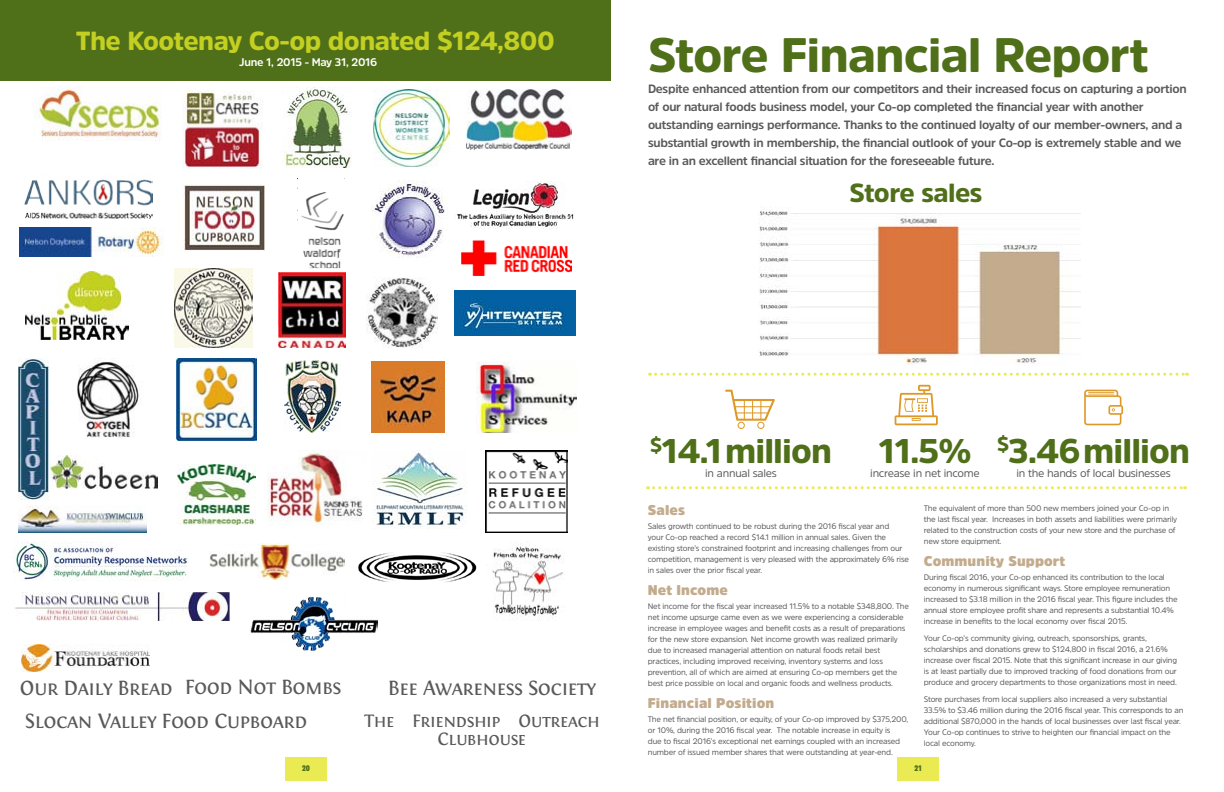
<style>
.page{position:relative;width:1224px;height:792px;background:#fff}
.page>*{position:absolute;margin:0;border:0;box-sizing:border-box;transform-origin:0 0}
.t1{font:900 48px "Amsi Pro";letter-spacing:-.02em;color:#4f6f19}
.t2{font:900 34px "Amsi Pro";letter-spacing:-.025em;color:#4f6f19}
.t3{font:900 26px "Amsi Pro";letter-spacing:-.02em;color:#c3cf21}
.t4{font:900 26px "Amsi Pro";letter-spacing:-.02em;color:#4f6f19}
.t5{font:21.6px "Fontin Small Caps";letter-spacing:-.025em;color:#58595b}
.t6{font:18.9px/18px "Fontin Small Caps";letter-spacing:-.025em;color:#58595b;text-align:center}
.t7{font:900 14px "Amsi Pro";letter-spacing:.01em;color:#c3ab8d}
.t8{font:700 12px/18px "Amsi Pro";letter-spacing:-.025em;color:#58595b}
.t9{font:11px "Amsi Pro";letter-spacing:-.025em;color:#58595b}
.t10{font:700 11px "Amsi Pro";letter-spacing:-.025em;color:#fff}
.t11{font:8px/11px "Amsi Pro";letter-spacing:-.025em;color:#58595b}
.t12{font:900 8px "Amsi Pro Cond";color:#4f6f19}
</style>
<div class="page">
<div style="left:285px;top:757px;width:42px;height:23px;background:#eaeb52"></div>
<div style="left:897px;top:757px;width:42px;height:23px;background:#eaeb52"></div>
<div style="left:0;top:0;width:611px;height:81px;background:#4f6f19"></div>
<img style="left:183px;top:184px;width:82px;height:67px">
<img style="left:51px;top:455px;width:107px;height:34px">
<img style="left:358px;top:552px;width:119px;height:30px">
<div style="left:373px;top:580px;width:86px;height:17px;background:#fff;border-radius:50%"></div>
<img style="left:374px;top:450px;width:93px;height:79px">
<img style="left:77px;top:362px;width:64px;height:76px">
<img style="left:486px;top:450px;width:81px;height:82px">
<img style="left:36px;top:87px;width:125px;height:54px">
<img style="left:466px;top:90px;width:105px;height:59px">
<img style="left:374px;top:89px;width:75px;height:78px">
<img style="left:183px;top:91px;width:80px;height:78px">
<img style="left:24px;top:179px;width:128px;height:39px">
<img style="left:250px;top:596px;width:128px;height:54px">
<img style="left:20px;top:227px;width:144px;height:29px">
<img style="left:281px;top:87px;width:71px;height:80px">
<img style="left:492px;top:541px;width:72px;height:80px">
<img style="left:25px;top:271px;width:104px;height:68px">
<img style="left:178px;top:464px;width:77px;height:61px">
<img style="left:13px;top:541px;width:176px;height:40px">
<img style="left:19px;top:359px;width:29px;height:141px">
<img style="left:21px;top:644px;width:128px;height:28px">
<img style="left:476px;top:361px;width:100px;height:71px">
<img style="left:456px;top:181px;width:118px;height:48px">
<img style="left:19px;top:506px;width:127px;height:26px">
<img style="left:367px;top:277px;width:70px;height:70px">
<img style="left:455px;top:290px;width:121px;height:45px">
<img style="left:15px;top:593px;width:214px;height:27px">
<img style="left:371px;top:361px;width:73px;height:71px">
<img style="left:174px;top:268px;width:78px;height:79px">
<img style="left:279px;top:273px;width:67px;height:75px">
<img style="left:297px;top:178px;width:48px;height:90px">
<img style="left:371px;top:181px;width:74px;height:77px">
<img style="left:268px;top:450px;width:95px;height:76px">
<img style="left:176px;top:359px;width:80px;height:81px">
<img style="left:462px;top:241px;width:110px;height:35px">
<img style="left:285px;top:360px;width:56px;height:73px">
<img style="left:209px;top:543px;width:135px;height:36px">
<svg style="left:648px;top:486px;width:538px;height:3px"></svg>
<svg style="left:650px;top:373px;width:537px;height:3px"></svg>
<svg style="left:895px;top:385px;width:43px;height:40px"></svg>
<svg style="left:725px;top:390px;width:50px;height:39px"></svg>
<svg style="left:1084px;top:390px;width:39px;height:35px"></svg>
<img style="left:758px;top:209px;width:322px;height:156px">
<h3 class="t3" style="left:76px;top:23px;width:481px">The Kootenay Co-op donated $124,800</h3>
<h1 class="t1" style="left:648px;top:22px;width:502px">Store Financial Report</h1>
<p class="t8" style="left:648px;top:80px;width:540px">Despite enhanced attention from our competitors and their increased focus on capturing a portion of our natural foods business model, your Co-op completed the financial year with another outstanding earnings performance. Thanks to the continued loyalty of our member-owners, and a substantial growth in membership, the financial outlook of your Co-op is extremely stable and we are in an excellent financial situation for the foreseeable future.</p>
<h3 class="t10" style="left:239px;top:55px;width:140px">June 1, 2015 - May 31, 2016</h3>
<h3 class="t4" style="left:850px;top:175px;width:135px">Store sales</h3>
<h3 class="t5" style="left:20px;top:676px;width:323px">Our Daily Bread Food Not Bombs</h3>
<h3 class="t5" style="left:388px;top:675px;width:209px">Bee Awareness Society</h3>
<h3 class="t6" style="left:364px;top:712px;width:237px">The Friendship Outreach<br>Clubhouse</h3>
<h3 class="t5" style="left:25px;top:709px;width:284px">Slocan Valley Food Cupboard</h3>
<h2 class="t2" style="left:879px;top:427px;width:313px">11.5% <sup>$</sup>3.46million</h2>
<h3 class="t9" style="left:1016px;top:465px;width:156px">in the hands of local businesses</h3>
<h2 class="t2" style="left:650px;top:427px;width:184px"><sup>$</sup>14.1million</h2>
<h3 class="t9" style="left:705px;top:465px;width:73px">in annual sales</h3>
<h3 class="t9" style="left:870px;top:465px;width:111px">increase in net income</h3>
<h3 class="t7" style="left:648px;top:500px;width:39px">Sales</h3>
<p class="t11" style="left:648px;top:521px;width:263px">Sales growth continued to be robust during the 2016 fiscal year and<br>your Co-op reached a record $14.1 million in annual sales. Given the existing store’s constrained footprint and increasing challenges from our competition, management is very pleased with the approximately 6% rise in sales over the prior fiscal year.</p>
<h3 class="t7" style="left:648px;top:580px;width:81px">Net Income</h3>
<p class="t11" style="left:648px;top:601px;width:263px">Net income for the fiscal year increased 11.5% to a notable $348,800. The net income upsurge came even as we were experiencing a considerable increase in employee wages and benefit costs as a result of preparations for the new store expansion. Net income growth was realized primarily due to increased managerial attention on natural foods retail best practices, including improved receiving, inventory systems and loss prevention, all of which are aimed at ensuring Co-op members get the best price possible on local and organic foods and wellness products.</p>
<h3 class="t7" style="left:648px;top:693px;width:128px">Financial Position</h3>
<p class="t11" style="left:648px;top:714px;width:262px">The net financial position, or equity, of your Co-op improved by $375,200, or 10%, during the 2016 fiscal year. The notable increase in equity is<br>due to fiscal 2016’s exceptional net earnings coupled with an increased number of issued member shares that were outstanding at year-end.</p>
<p class="t11" style="left:924px;top:502px;width:255px">The equivalent of more than 500 new members joined your Co-op in the last fiscal year. Increases in both assets and liabilities were primarily related to the construction costs of your new store and the purchase of new store equipment.</p>
<h3 class="t7" style="left:924px;top:551px;width:143px">Community Support</h3>
<p class="t11" style="left:924px;top:571px;width:255px">During fiscal 2016, your Co-op enhanced its contribution to the local economy in numerous significant ways. Store employee remuneration increased to $3.18 million in the 2016 fiscal year. This figure includes the annual store employee profit share and represents a substantial 10.4% increase in benefits to the local economy over fiscal 2015.</p>
<p class="t11" style="left:924px;top:632px;width:255px">Your Co-op’s community giving, outreach, sponsorships, grants, scholarships and donations grew to $124,800 in fiscal 2016, a 21.6% increase over fiscal 2015. Note that this significant increase in our giving is at least partially due to improved tracking of food donations from our produce and grocery departments to those organizations most in need.</p>
<p class="t11" style="left:924px;top:693px;width:261px">Store purchases from local suppliers also increased a very substantial 33.5% to $3.46 million during the 2016 fiscal year. This corresponds to an additional $870,000 in the hands of local businesses over last fiscal year.<br>Your Co-op continues to strive to heighten our financial impact on the local economy.</p>
<p class="t12" style="left:302px;top:762px;width:9px">20</p>
<p class="t12" style="left:914px;top:762px;width:9px">21</p>
</div>
